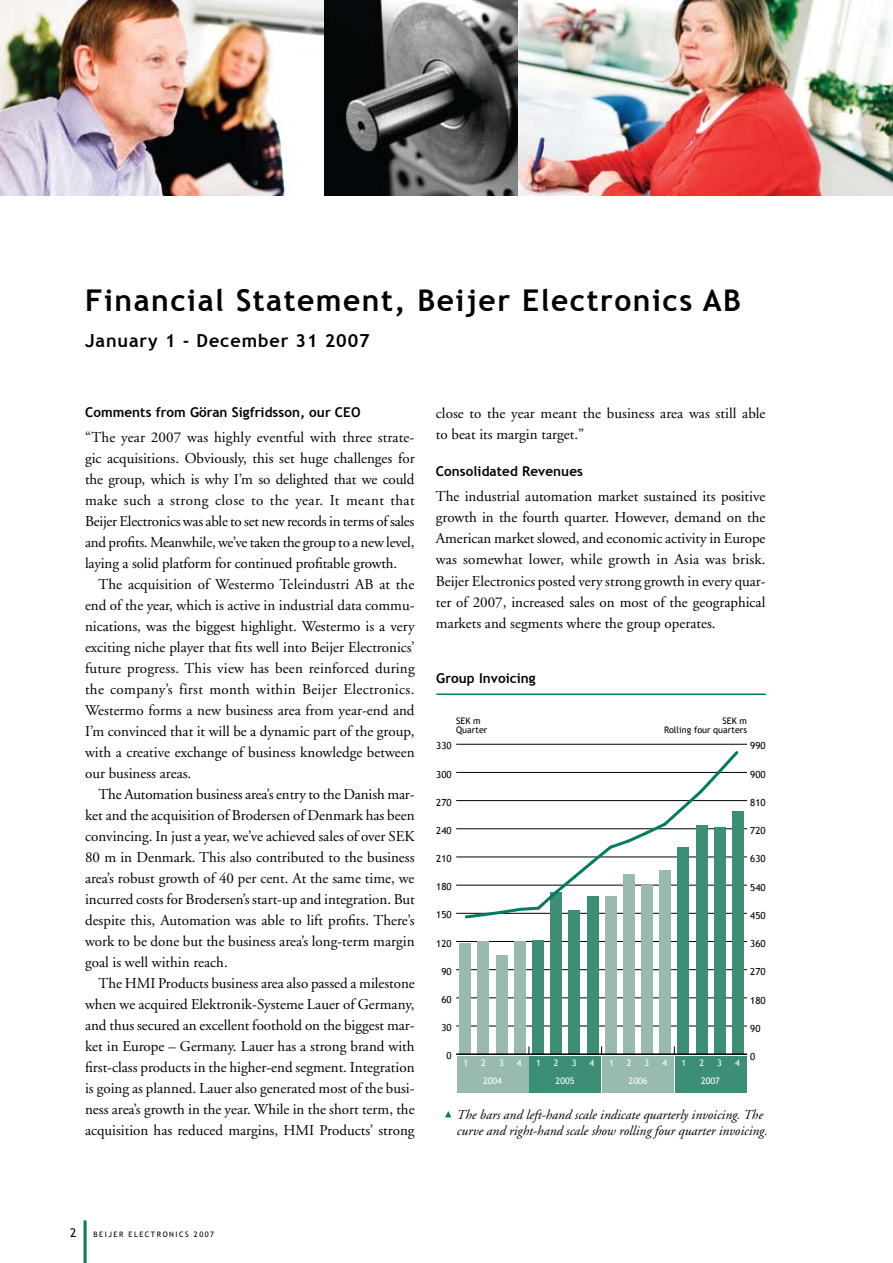
<style>
.page{position:relative;width:893px;height:1263px;background:#fff}
.page>*{position:absolute;margin:0;border:0;box-sizing:border-box;transform-origin:0 0}
.t1{font:700 30px "Trebuchet MS";letter-spacing:.05em;color:#000}
.t2{font:700 18px "Trebuchet MS";letter-spacing:.05em;color:#000}
.t3{font:15px/21px "Adobe Garamond";color:#000;text-align:justify}
.t4{font:italic 13.5px/16.5px "Adobe Garamond";color:#000}
.t5{font:700 13.5px "Trebuchet MS";letter-spacing:.005em;color:#000}
.t6{font:12px "Trebuchet MS";color:#000}
.t7{font:9.75px "Trebuchet MS";color:#000}
.t8{font:9px/9px "Trebuchet MS";color:#000;text-align:right}
.t9{font:9px "Trebuchet MS";color:#fff}
.t10{font:7.5px "Trebuchet MS";letter-spacing:.2em;color:#000}
</style>
<div class="page">
<hr style="left:84px;top:1220px;width:3px;height:43px;background:#007d61">
<hr style="left:436px;top:693px;width:330px;height:2px;background:#007d61">
<hr style="left:456px;top:1026px;width:291px;height:1px;background:#000">
<hr style="left:456px;top:997px;width:291px;height:1px;background:#000">
<hr style="left:456px;top:969px;width:291px;height:1px;background:#000">
<hr style="left:456px;top:941px;width:291px;height:1px;background:#000">
<hr style="left:456px;top:913px;width:291px;height:1px;background:#000">
<hr style="left:456px;top:885px;width:291px;height:1px;background:#000">
<hr style="left:456px;top:856px;width:291px;height:1px;background:#000">
<hr style="left:456px;top:828px;width:291px;height:1px;background:#000">
<hr style="left:456px;top:800px;width:291px;height:1px;background:#000">
<hr style="left:456px;top:772px;width:291px;height:1px;background:#000">
<hr style="left:456px;top:744px;width:291px;height:1px;background:#000">
<div style="left:460px;top:943px;width:11px;height:111px;background:#99bbaf"></div>
<div style="left:478px;top:941px;width:11px;height:113px;background:#99bbaf"></div>
<div style="left:496px;top:955px;width:11px;height:99px;background:#99bbaf"></div>
<div style="left:514px;top:941px;width:11px;height:113px;background:#99bbaf"></div>
<div style="left:532px;top:940px;width:11px;height:114px;background:#3d8e77"></div>
<div style="left:551px;top:893px;width:11px;height:161px;background:#3d8e77"></div>
<div style="left:569px;top:910px;width:11px;height:144px;background:#3d8e77"></div>
<div style="left:587px;top:896px;width:11px;height:158px;background:#3d8e77"></div>
<div style="left:605px;top:896px;width:11px;height:158px;background:#99bbaf"></div>
<div style="left:623px;top:874px;width:11px;height:180px;background:#99bbaf"></div>
<div style="left:641px;top:886px;width:12px;height:168px;background:#99bbaf"></div>
<div style="left:660px;top:870px;width:11px;height:184px;background:#99bbaf"></div>
<div style="left:678px;top:847px;width:11px;height:207px;background:#3d8e77"></div>
<div style="left:696px;top:825px;width:11px;height:229px;background:#3d8e77"></div>
<div style="left:714px;top:828px;width:11px;height:226px;background:#3d8e77"></div>
<div style="left:732px;top:811px;width:11px;height:243px;background:#3d8e77"></div>
<hr style="left:456px;top:1053px;width:291px;height:2px;background:#000">
<svg style="left:463px;top:751px;width:278px;height:169px"></svg>
<div style="left:530px;top:1056px;width:71px;height:36px;background:#3d8e77"></div>
<div style="left:457px;top:1056px;width:71px;height:36px;background:#99bbaf"></div>
<div style="left:602px;top:1056px;width:72px;height:36px;background:#99bbaf"></div>
<div style="left:675px;top:1056px;width:71px;height:36px;background:#3d8e77"></div>
<svg style="left:445px;top:1111px;width:6px;height:6px"></svg>
<img style="left:0;top:0;width:893px;height:196px">
<h1 class="t1" style="left:85px;top:282px;width:638px">Financial Statement, Beijer Electronics AB</h1>
<p class="t2" style="left:85px;top:330px;width:286px">January 1 - December 31 2007</p>
<p class="t5" style="left:85px;top:403px;width:277px">Comments from Göran Sigfridsson, our CEO</p>
<p class="t3" style="left:85px;top:427px;width:331px">“The year 2007 was highly eventful with three strate&shy;gic acquisitions. Obviously, this set huge challenges for the group, which is why I’m so delighted that we could make such a strong close to the year. It meant that Beijer Electronics was able to set new records in terms of sales and profits. Meanwhile, we’ve taken the group to a new level, laying a solid platform for continued profitable growth.</p>
<p class="t3" style="left:85px;top:574px;width:331px;text-indent:14px">The acquisition of Westermo Teleindustri AB at the end of the year, which is active in industrial data commu&shy;nications, was the biggest highlight. Westermo is a very exciting niche player that fits well into Beijer Electronics’ future progress. This view has been reinforced during the company’s first month within Beijer Electronics.<br>Westermo forms a new business area from year-end and I’m convinced that it will be a dynamic part of the group, with a creative exchange of business knowledge between our business areas.</p>
<p class="t3" style="left:85px;top:784px;width:331px;text-indent:14px">The Automation business area’s entry to the Danish mar&shy;ket and the acquisition of Brodersen of Denmark has been convincing. In just a year, we’ve achieved sales of over SEK 80 m in Denmark. This also contributed to the business area’s robust growth of 40 per cent. At the same time, we incurred costs for Brodersen’s start-up and integration. But despite this, Automation was able to lift profits. There’s work to be done but the business area’s long-term margin goal is well within reach.</p>
<p class="t3" style="left:85px;top:973px;width:331px;text-indent:14px">The HMI Products business area also passed a milestone when we acquired Elektronik-Systeme Lauer of Germany, and thus secured an excellent foothold on the biggest mar&shy;ket in Europe – Germany. Lauer has a strong brand with first-class products in the higher-end segment. Integration is going as planned. Lauer also generated most of the busi&shy;ness area’s growth in the year. While in the short term, the acquisition has reduced margins, HMI Products’ strong</p>
<p class="t3" style="left:436px;top:403px;width:331px">close to the year meant the business area was still able to beat its margin target.”</p>
<p class="t5" style="left:436px;top:463px;width:149px">Consolidated Revenues</p>
<p class="t3" style="left:436px;top:487px;width:331px">The industrial automation market sustained its positive growth in the fourth quarter. However, demand on the American market slowed, and economic activity in Europe was somewhat lower, while growth in Asia was brisk.<br>Beijer Electronics posted very strong growth in every quar&shy;ter of 2007, increased sales on most of the geographical markets and segments where the group operates.</p>
<p class="t5" style="left:436px;top:670px;width:101px">Group Invoicing</p>
<p class="t8" style="left:456px;top:716px;width:33px;text-align:left">SEK m<br>Quarter</p>
<p class="t8" style="left:664px;top:716px;width:84px">SEK m<br>Rolling four quarters</p>
<p class="t7" style="left:436px;top:740px;width:17px">330</p>
<p class="t7" style="left:750px;top:740px;width:17px">990</p>
<p class="t7" style="left:436px;top:768px;width:17px">300</p>
<p class="t7" style="left:750px;top:768px;width:17px">900</p>
<p class="t7" style="left:436px;top:796px;width:17px">270</p>
<p class="t7" style="left:750px;top:797px;width:17px">810</p>
<p class="t7" style="left:436px;top:825px;width:17px">240</p>
<p class="t7" style="left:750px;top:825px;width:17px">720</p>
<p class="t7" style="left:436px;top:853px;width:17px">210</p>
<p class="t7" style="left:750px;top:853px;width:17px">630</p>
<p class="t7" style="left:436px;top:881px;width:17px">180</p>
<p class="t7" style="left:750px;top:881px;width:17px">540</p>
<p class="t7" style="left:436px;top:909px;width:17px">150</p>
<p class="t7" style="left:750px;top:910px;width:17px">450</p>
<p class="t7" style="left:436px;top:937px;width:17px">120</p>
<p class="t7" style="left:750px;top:938px;width:17px">360</p>
<p class="t7" style="left:441px;top:965px;width:12px">90</p>
<p class="t7" style="left:750px;top:966px;width:17px">270</p>
<p class="t7" style="left:441px;top:994px;width:12px">60</p>
<p class="t7" style="left:750px;top:994px;width:17px">180</p>
<p class="t7" style="left:441px;top:1022px;width:12px">30</p>
<p class="t7" style="left:750px;top:1022px;width:12px">90</p>
<p class="t7" style="left:447px;top:1050px;width:7px">0</p>
<p class="t9" style="left:463px;top:1058px;width:6px">1</p>
<p class="t9" style="left:481px;top:1058px;width:6px">2</p>
<p class="t9" style="left:499px;top:1058px;width:6px">3</p>
<p class="t9" style="left:517px;top:1058px;width:6px">4</p>
<p class="t9" style="left:483px;top:1076px;width:20px">2004</p>
<p class="t9" style="left:556px;top:1076px;width:20px">2005</p>
<p class="t9" style="left:629px;top:1076px;width:20px">2006</p>
<p class="t9" style="left:701px;top:1076px;width:20px">2007</p>
<p class="t9" style="left:536px;top:1058px;width:6px">1</p>
<p class="t9" style="left:554px;top:1058px;width:6px">2</p>
<p class="t9" style="left:572px;top:1058px;width:6px">3</p>
<p class="t9" style="left:590px;top:1058px;width:6px">4</p>
<p class="t9" style="left:609px;top:1058px;width:6px">1</p>
<p class="t9" style="left:627px;top:1058px;width:6px">2</p>
<p class="t9" style="left:645px;top:1058px;width:6px">3</p>
<p class="t9" style="left:662px;top:1058px;width:6px">4</p>
<p class="t9" style="left:681px;top:1058px;width:6px">1</p>
<p class="t9" style="left:699px;top:1058px;width:6px">2</p>
<p class="t9" style="left:717px;top:1058px;width:6px">3</p>
<p class="t9" style="left:735px;top:1058px;width:6px">4</p>
<p class="t7" style="left:750px;top:1051px;width:7px">0</p>
<p class="t4" style="left:457px;top:1106px;width:312px">The bars and left-hand scale indicate quarterly invoicing. The curve and right-hand scale show rolling four quarter invoicing.</p>
<p class="t6" style="left:70px;top:1226px;width:8px">2</p>
<p class="t10" style="left:94px;top:1230px;width:52px">Beije r Elect</p>
<p class="t10" style="left:157px;top:1230px;width:27px">ron ics</p>
<p class="t10" style="left:194px;top:1230px;width:22px">2007</p>
</div>
